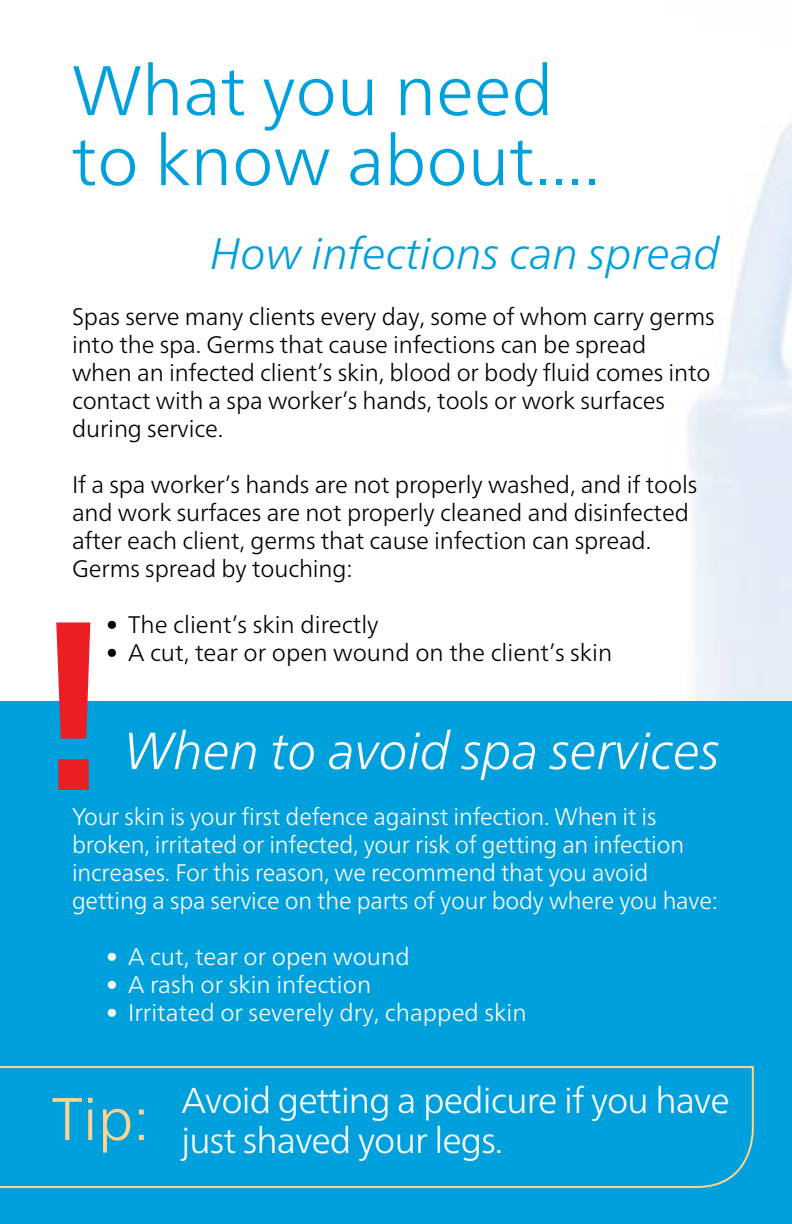
<style>
.page{position:relative;width:792px;height:1224px;background:#fff}
.page>*{position:absolute;margin:0;border:0;box-sizing:border-box;transform-origin:0 0}
.Header2{font:700 condensed 240px "Frutiger Neue LT Pro";color:#ed1d24}
.Header2-2{font:300 70px/70px "Frutiger Neue LT Pro";color:#00a0dd}
.Header2-3{font:300 60px "Frutiger Neue LT Pro";color:#ffd48e}
.Header2-4{font:italic 300 52.2px "Frutiger Neue LT Pro";letter-spacing:-.005em;color:#fff}
.Header2-5{font:italic 300 44.2px "Frutiger Neue LT Pro";color:#00a0dd}
.Header2-6{font:300 36px/40px "Frutiger Neue LT Pro";letter-spacing:-.025em;color:#fff}
.Header2-7{font:300 24px/28px "Frutiger Neue LT Pro";letter-spacing:-.005em;color:#000}
.Header2-8{font:300 24px/28px "Frutiger Neue LT Pro";letter-spacing:-.005em;color:#fff}
</style>
<div class="page">
<div style="left:0;top:701px;width:792px;height:523px;background:#00a0dd"></div>
<svg style="left:0;top:1066px;width:754px;height:122px"></svg>
<p class="Header2-2" style="left:72px;top:55px;width:530px">What you need to know about....</p>
<p class="Header2-5" style="left:210px;top:228px;width:511px">How infections can spread</p>
<p class="Header2-7" style="left:72px;top:303px;width:644px">Spas serve many clients every day, some of whom carry germs into the spa. Germs that cause infections can be spread<br>when an infected client’s skin, blood or body fluid comes into contact with a spa worker’s hands, tools or work surfaces during service.</p>
<p class="Header2-7" style="left:72px;top:471px;width:627px">If a spa worker’s hands are not properly washed, and if tools and work surfaces are not properly cleaned and disinfected after each client, germs that cause infection can spread.<br>Germs spread by touching:</p>
<p class="Header2-7" style="left:106px;top:611px;width:274px">• The client’s skin directly</p>
<p class="Header2-7" style="left:106px;top:639px;width:508px">• A cut, tear or open wound on the client’s skin</p>
<p class="Header2" style="left:35px;top:565px;width:79px">!</p>
<p class="Header2-4" style="left:124px;top:720px;width:598px">When to avoid spa services</p>
<p class="Header2-8" style="left:72px;top:803px;width:647px">Your skin is your first defence against infection. When it is broken, irritated or infected, your risk of getting an infection increases. For this reason, we recommend that you avoid getting a spa service on the parts of your body where you have:</p>
<p class="Header2-8" style="left:106px;top:943px;width:305px">• A cut, tear or open wound</p>
<p class="Header2-8" style="left:106px;top:971px;width:267px">• A rash or skin infection</p>
<p class="Header2-8" style="left:106px;top:999px;width:422px">• Irritated or severely dry, chapped skin</p>
<p class="Header2-3" style="left:52px;top:1083px;width:99px">Tip:</p>
<p class="Header2-6" style="left:181px;top:1080px;width:550px">Avoid getting a pedicure if you have just shaved your legs.</p>
</div>
